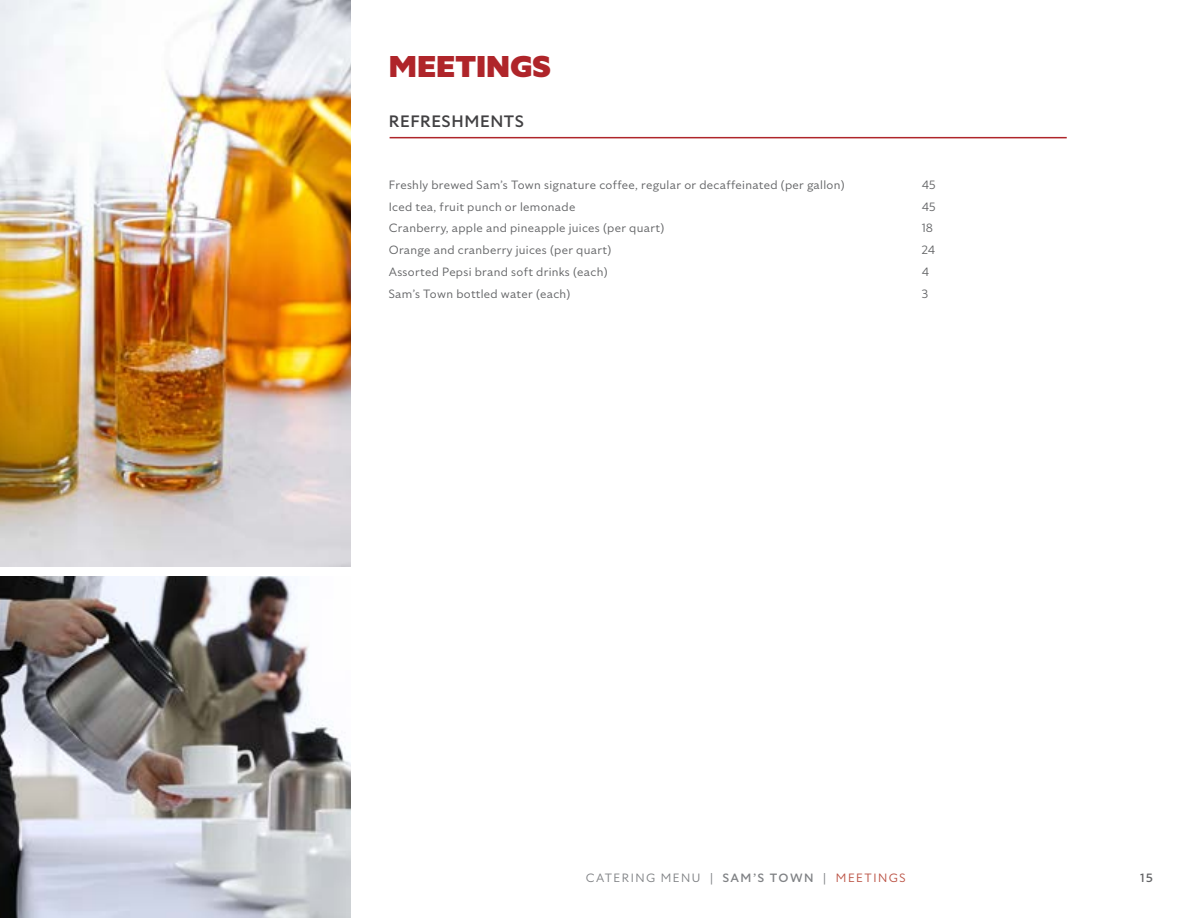
<style>
.page{position:relative;width:1188px;height:918px;background:#fff}
.page>*{position:absolute;margin:0;border:0;box-sizing:border-box;transform-origin:0 0}
.t1{font:900 30px "Specter";color:#af252a}
.t2{font:500 16.5px "Specter";letter-spacing:.04em;color:#414042}
.t3{font:12px/21.8px "Specter";letter-spacing:.025em;color:#636466}
.t4{font:500 12px "Specter";letter-spacing:.115em;color:#808285}
.t5{font:12px "Specter";letter-spacing:.125em;color:#808285}
.t6{font:500 12px "Specter";color:#636466}
.s1{font-weight:400}
.s2{font-weight:400;color:#bb5244}
</style>
<div class="page">
<hr style="left:390px;top:137px;width:677px;height:1px;background:#af252a">
<img style="left:0;top:0;width:351px;height:566px">
<img style="left:0;top:576px;width:351px;height:342px">
<h1 class="t1" style="left:389px;top:47px;width:164px">MEETINGS</h1>
<h2 class="t2" style="left:389px;top:110px;width:137px">REFRESHMENTS</h2>
<p class="t3" style="left:389px;top:174px;width:457px">Freshly brewed Sam’s Town signature coffee, regular or decaffeinated (per gallon)<br>Iced tea, fruit punch or lemonade<br>Cranberry, apple and pineapple juices (per quart)<br>Orange and cranberry juices (per quart)<br>Assorted Pepsi brand soft drinks (each)<br>Sam’s Town bottled water (each)</p>
<p class="t3" style="left:922px;top:174px;width:16px">45<br>45<br>18<br>24<br>4<br>3</p>
<p class="t5" style="left:586px;top:870px;width:129px">CATERING MENU |</p>
<p class="t4" style="left:723px;top:870px;width:184px">SAM’S TOWN <span class="s1">|</span> <span class="s2">MEETINGS</span></p>
<p class="t6" style="left:1140px;top:869px;width:14px">15</p>
</div>
